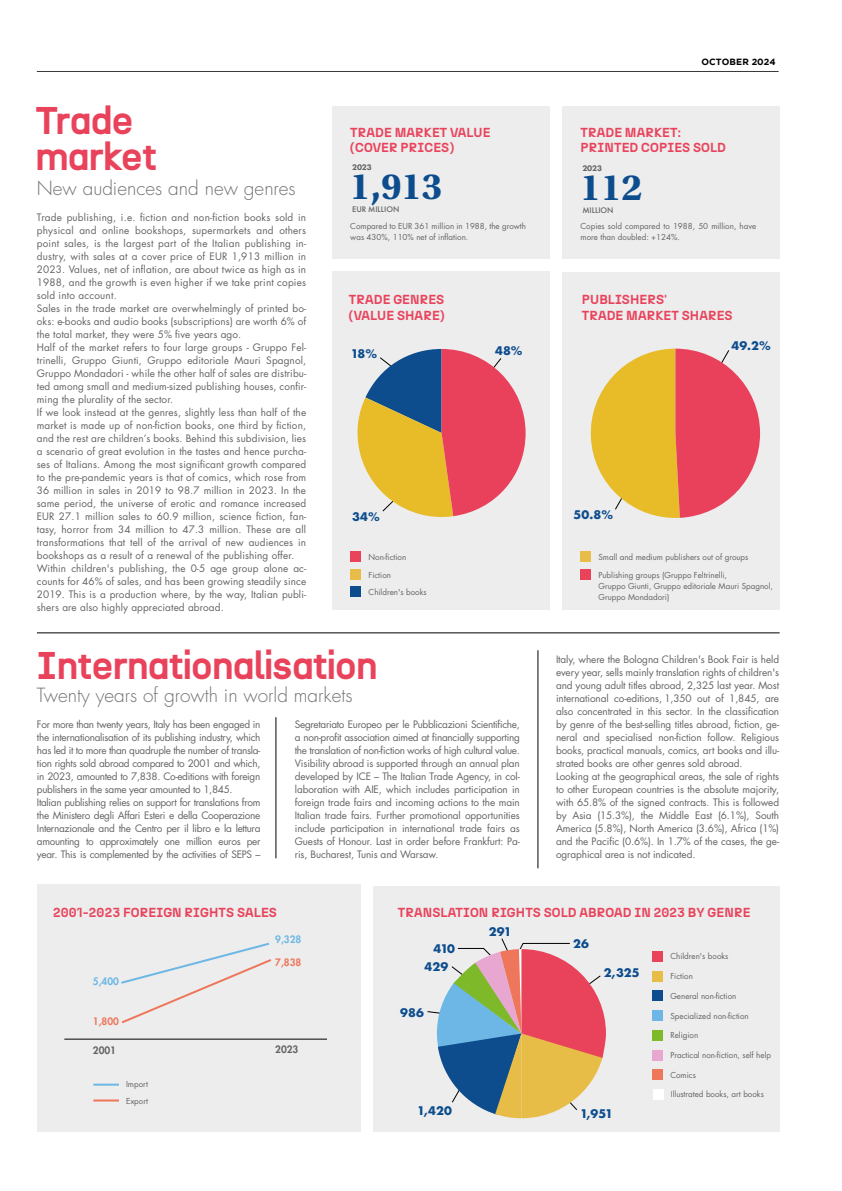
<style>
.page{position:relative;width:842px;height:1191px;background:#fff}
.page>*{position:absolute;margin:0;border:0;box-sizing:border-box;transform-origin:0 0}
.t1{font:700 38.6px/36.1px "N27";color:#e9435c}
.t2{font:700 38.6px "Utopia Std";color:#0d4d8e}
.t3{font:300 19px "Futura Std";color:#727271}
.t4{font:700 13.1px/15.7px "N27";letter-spacing:.01em;color:#e9435c}
.t5{font:700 13.1px "Futura PT";letter-spacing:.01em;color:#0d4d8e}
.t6{font:10px/13px "Futura Std";letter-spacing:.01em;color:#646363}
.t7{font:10px/13px "Futura Std";letter-spacing:-.01em;color:#646363}
.t8{font:10px/13px "Futura Std";letter-spacing:-.03em;color:#646363}
.t9{font:800 10px "Futura Std";color:#ee765b}
.t10{font:800 10px "Futura Std";color:#6cb7e6}
.t11{font:800 10px "Futura Std";color:#646363}
.t12{font:700 9px "Gotham";letter-spacing:.015em;color:#000}
.t13{font:500 8.4px "Futura PT";color:#646363}
.t14{font:800 8.4px "Futura PT";letter-spacing:-.01em;color:#646363}
.t15{font:8px/11px "Futura Std";color:#646363}
</style>
<div class="page">
<hr style="left:37px;top:71px;width:742px;height:1px;background:#3a3938">
<div style="left:332px;top:106px;width:218px;height:153px;background:#ededed"></div>
<div style="left:562px;top:106px;width:217px;height:153px;background:#ededed"></div>
<div style="left:332px;top:272px;width:218px;height:338px;background:#ededed"></div>
<div style="left:37px;top:884px;width:323px;height:247px;background:#ededed"></div>
<div style="left:373px;top:885px;width:407px;height:246px;background:#ededed"></div>
<div style="left:562px;top:273px;width:217px;height:337px;background:#ededed"></div>
<div style="left:351px;top:551px;width:10px;height:11px;background:#e9435c"></div>
<div style="left:580px;top:551px;width:11px;height:11px;background:#e7bd47"></div>
<div style="left:351px;top:569px;width:10px;height:10px;background:#e7bd47"></div>
<div style="left:580px;top:569px;width:11px;height:10px;background:#e9435c"></div>
<div style="left:351px;top:586px;width:10px;height:11px;background:#0d4d8e"></div>
<div style="left:652px;top:970px;width:11px;height:11px;background:#e7bd47"></div>
<div style="left:652px;top:951px;width:11px;height:10px;background:#e9435c"></div>
<div style="left:652px;top:1010px;width:11px;height:11px;background:#6cb7e6"></div>
<div style="left:652px;top:1049px;width:11px;height:11px;background:#e8a7d0"></div>
<div style="left:652px;top:990px;width:11px;height:11px;background:#0d4d8e"></div>
<div style="left:652px;top:1030px;width:11px;height:10px;background:#7db928"></div>
<div style="left:652px;top:1069px;width:11px;height:11px;background:#ee765b"></div>
<div style="left:653px;top:1089px;width:10px;height:11px;background:#fff"></div>
<hr style="left:64px;top:1039px;width:263px;height:1px;background:#000">
<hr style="left:93px;top:1083px;width:26px;height:2px;background:#6cb7e6">
<hr style="left:93px;top:1099px;width:26px;height:2px;background:#ee765b">
<hr style="left:276px;top:717px;width:1px;height:141px;background:#000">
<hr style="left:538px;top:650px;width:1px;height:218px;background:#000">
<svg style="left:121px;top:942px;width:150px;height:82px"></svg>
<svg style="left:590px;top:349px;width:170px;height:169px"></svg>
<hr style="left:37px;top:632px;width:743px;height:1px;background:#000">
<svg style="left:427px;top:938px;width:179px;height:180px"></svg>
<svg style="left:357px;top:349px;width:169px;height:168px"></svg>
<h1 class="t1" style="left:36px;top:103px;width:123px">Trade market</h1>
<h2 class="t3" style="left:37px;top:177px;width:260px">New audiences and new genres</h2>
<p class="t6" style="left:37px;top:211px;width:271px">Trade publishing, i.e. fiction and non-fiction books sold in physical and online bookshops, supermarkets and others point sales, is the largest part of the Italian publishing in&shy;dustry, with sales at a cover price of EUR 1,913 million in 2023. Values, net of inflation, are about twice as high as in 1988, and the growth is even higher if we take print copies sold into account.<br>Sales in the trade market are overwhelmingly of printed bo&shy;oks: e-books and audio books (subscriptions) are worth 6% of the total market, they were 5% five years ago.<br>Half of the market refers to four large groups - Gruppo Fel&shy;trinelli, Gruppo Giunti, Gruppo editoriale Mauri Spagnol, Gruppo Mondadori - while the other half of sales are distribu&shy;ted among small and medium-sized publishing houses, confir&shy;ming the plurality of the sector.<br>If we look instead at the genres, slightly less than half of the market is made up of non-fiction books, one third by fiction, and the rest are children’s books. Behind this subdivision, lies a scenario of great evolution in the tastes and hence purcha&shy;ses of Italians. Among the most significant growth compared to the pre-pandemic years is that of comics, which rose from 36 million in sales in 2019 to 98.7 million in 2023. In the same period, the universe of erotic and romance increased EUR 27.1 million sales to 60.9 million, science fiction, fan&shy;tasy, horror from 34 million to 47.3 million. These are all transformations that tell of the arrival of new audiences in bookshops as a result of a renewal of the publishing offer.<br>Within children's publishing, the 0-5 age group alone ac&shy;counts for 46% of sales, and has been growing steadily since 2019. This is a production where, by the way, Italian publi&shy;shers are also highly appreciated abroad.</p>
<p class="t12" style="left:701px;top:57px;width:76px">OCTOBER 2024</p>
<h3 class="t4" style="left:350px;top:124px;width:142px">TRADE MARKET VALUE (COVER PRICES)</h3>
<h3 class="t4" style="left:580px;top:124px;width:147px">TRADE MARKET:<br>PRINTED COPIES SOLD</h3>
<h1 class="t2" style="left:350px;top:164px;width:94px">1,913</h1>
<p class="t13" style="left:352px;top:204px;width:49px">EUR MILLION</p>
<p class="t14" style="left:352px;top:162px;width:21px">2023</p>
<p class="t14" style="left:582px;top:163px;width:21px">2023</p>
<h1 class="t2" style="left:580px;top:165px;width:63px">112</h1>
<p class="t13" style="left:582px;top:205px;width:33px">MILLION</p>
<p class="t15" style="left:350px;top:221px;width:177px">Compared to EUR 361 million in 1988, the growth was 430%, 110% net of inflation.</p>
<p class="t15" style="left:580px;top:221px;width:177px">Copies sold compared to 1988, 50 million, have more than doubled: +124%.</p>
<h3 class="t4" style="left:349px;top:291px;width:97px">TRADE GENRES (VALUE SHARE)</h3>
<h3 class="t4" style="left:582px;top:291px;width:152px">PUBLISHERS'<br>TRADE MARKET SHARES</h3>
<h3 class="t5" style="left:351px;top:345px;width:28px">18%</h3>
<h3 class="t5" style="left:352px;top:508px;width:29px">34%</h3>
<h3 class="t5" style="left:495px;top:343px;width:29px">48%</h3>
<h3 class="t5" style="left:573px;top:506px;width:41px">50.8%</h3>
<h3 class="t5" style="left:731px;top:337px;width:41px">49.2%</h3>
<p class="t15" style="left:369px;top:552px;width:39px">Non-fiction</p>
<p class="t15" style="left:598px;top:552px;width:151px">Small and medium publishers out of groups</p>
<p class="t15" style="left:369px;top:569px;width:24px">Fiction</p>
<p class="t15" style="left:598px;top:569px;width:176px">Publishing groups (Gruppo Feltrinelli,<br>Gruppo Giunti, Gruppo editoriale Mauri Spagnol,<br>Gruppo Mondadori)</p>
<p class="t15" style="left:369px;top:586px;width:60px">Children's books</p>
<h1 class="t1" style="left:37px;top:647px;width:342px">Internationalisation</h1>
<h2 class="t3" style="left:37px;top:684px;width:317px">Twenty years of growth in world markets</h2>
<p class="t8" style="left:37px;top:718px;width:225px">For more than twenty years, Italy has been engaged in the internationalisation of its publishing industry, which has led it to more than quadruple the number of transla&shy;tion rights sold abroad compared to 2001 and which, in 2023, amounted to 7,838. Co-editions with foreign publishers in the same year amounted to 1,845.<br>Italian publishing relies on support for translations from the Ministero degli Affari Esteri e della Cooperazione Internazionale and the Centro per il libro e la lettura amounting to approximately one million euros per year. This is complemented by the activities of SEPS –</p>
<p class="t6" style="left:295px;top:718px;width:226px;text-align:justify">Segretariato Europeo per le Pubblicazioni Scientifiche, a non-profit association aimed at financially supporting the translation of non-fiction works of high cultural value.<br>Visibility abroad is supported through an annual plan developed by ICE – The Italian Trade Agency, in col&shy;laboration with AIE, which includes participation in foreign trade fairs and incoming actions to the main Italian trade fairs. Further promotional opportunities include participation in international trade fairs as Guests of Honour. Last in order before Frankfurt: Pa&shy;ris, Bucharest, Tunis and Warsaw.</p>
<p class="t7" style="left:556px;top:653px;width:225px">Italy, where the Bologna Children's Book Fair is held every year, sells mainly translation rights of children's and young adult titles abroad, 2,325 last year. Most international co-editions, 1,350 out of 1,845, are also concentrated in this sector. In the classification by genre of the best-selling titles abroad, fiction, ge&shy;neral and specialised non-fiction follow. Religious books, practical manuals, comics, art books and illu&shy;strated books are other genres sold abroad.<br>Looking at the geographical areas, the sale of rights to other European countries is the absolute majority, with 65.8% of the signed contracts. This is followed by Asia (15.3%), the Middle East (6.1%), South America (5.8%), North America (3.6%), Africa (1%) and the Pacific (0.6%). In 1.7% of the cases, the ge&shy;ographical area is not indicated.</p>
<h3 class="t4" style="left:53px;top:905px;width:225px">2001-2023 FOREIGN RIGHTS SALES</h3>
<p class="t10" style="left:93px;top:975px;width:28px">5,400</p>
<p class="t9" style="left:93px;top:1014px;width:28px">1,800</p>
<p class="t10" style="left:275px;top:933px;width:28px">9,328</p>
<p class="t9" style="left:275px;top:956px;width:28px">7,838</p>
<p class="t11" style="left:93px;top:1044px;width:25px">2001</p>
<p class="t11" style="left:275px;top:1043px;width:25px">2023</p>
<p class="t15" style="left:126px;top:1078px;width:23px">Import</p>
<p class="t15" style="left:126px;top:1095px;width:24px">Export</p>
<h3 class="t4" style="left:398px;top:905px;width:354px">TRANSLATION RIGHTS SOLD ABROAD IN 2023 BY GENRE</h3>
<h3 class="t5" style="left:433px;top:940px;width:23px">410</h3>
<h3 class="t5" style="left:424px;top:958px;width:25px">429</h3>
<h3 class="t5" style="left:400px;top:1003px;width:25px">986</h3>
<h3 class="t5" style="left:489px;top:923px;width:24px">291</h3>
<h3 class="t5" style="left:573px;top:935px;width:17px">26</h3>
<h3 class="t5" style="left:604px;top:963px;width:37px">2,325</h3>
<h3 class="t5" style="left:417px;top:1102px;width:36px">1,420</h3>
<h3 class="t5" style="left:580px;top:1105px;width:34px">1,951</h3>
<p class="t15" style="left:670px;top:951px;width:60px">Children's books</p>
<p class="t15" style="left:670px;top:970px;width:24px">Fiction</p>
<p class="t15" style="left:670px;top:990px;width:67px">General non-fiction</p>
<p class="t15" style="left:670px;top:1010px;width:80px">Specialized non-fiction</p>
<p class="t15" style="left:670px;top:1049px;width:102px">Practical non-fiction, self help</p>
<p class="t15" style="left:670px;top:1029px;width:29px">Religion</p>
<p class="t15" style="left:670px;top:1069px;width:27px">Comics</p>
<p class="t15" style="left:671px;top:1089px;width:95px">Illustrated books, art books</p>
</div>
